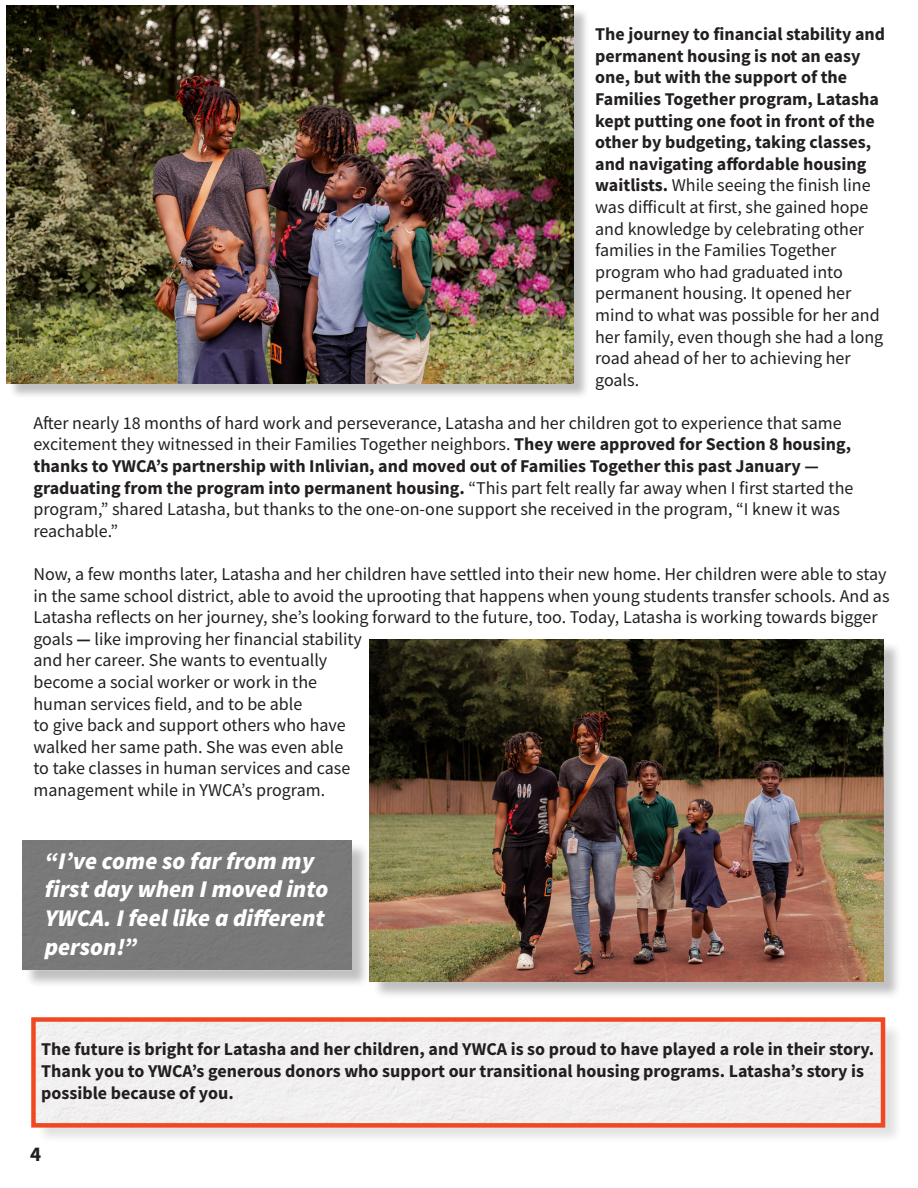
<style>
.page{position:relative;width:918px;height:1188px;background:#fff}
.page>*{position:absolute;margin:0;border:0;box-sizing:border-box;transform-origin:0 0}
.t1{font:italic 900 24px/28.8px "Source Sans Pro";color:#fff}
.t2{font:700 21px "Source Sans Pro";color:#231f20}
.t3{font:18px/21.6px "Source Sans Pro";color:#231f20}
.t4{font:700 18px/21.6px "Source Sans Pro";color:#231f20}
.s1{font-weight:700}
</style>
<div class="page">
<div style="left:36px;top:1022px;width:868px;height:122px;background:#231f20;opacity:.28"></div>
<div style="left:36px;top:1022px;width:844px;height:101px;background:#f1eff0"></div>
<div style="left:31px;top:1017px;width:854px;height:111px;border:4px solid #f04822"></div>
<div style="left:24px;top:842px;width:347px;height:147px;background:#231f20;opacity:.28"></div>
<div style="left:22px;top:840px;width:330px;height:130px;background:#79797a"></div>
<div style="left:8px;top:7px;width:581px;height:392px;background:#231f20;opacity:.28"></div>
<img style="left:6px;top:5px;width:567px;height:378px">
<div style="left:372px;top:641px;width:530px;height:359px;background:#231f20;opacity:.28"></div>
<img style="left:370px;top:639px;width:513px;height:342px">
<p class="t4" style="left:595px;top:23px;width:292px">The journey to financial stability and permanent housing is not an easy one, but with the support of the</p>
<p class="t4" style="left:595px;top:88px;width:285px">Families Together program, Latasha kept putting one foot in front of the other by budgeting, taking classes, and navigating affordable housing</p>
<p class="t3" style="left:595px;top:175px;width:277px"><span class="s1">waitlists.</span> While seeing the finish line was difficult at first, she gained hope and knowledge by celebrating other</p>
<p class="t3" style="left:595px;top:239px;width:243px">families in the Families Together</p>
<p class="t3" style="left:595px;top:261px;width:249px">program who had graduated into</p>
<p class="t3" style="left:595px;top:283px;width:290px">permanent housing. It opened her mind to what was possible for her and her family, even though she had a long road ahead of her to achieving her goals.</p>
<p class="t3" style="left:33px;top:412px;width:819px">After nearly 18 months of hard work and perseverance, Latasha and her children got to experience that same excitement they witnessed in their Families Together neighbors. <span class="s1">They were approved for Section 8 housing, thanks to YWCA’s partnership with Inlivian, and moved out of Families Together this past January —</span></p>
<p class="t3" style="left:33px;top:477px;width:821px"><span class="s1">graduating from the program into permanent housing.</span> “This part felt really far away when I first started the</p>
<p class="t3" style="left:33px;top:498px;width:808px">program,” shared Latasha, but thanks to the one-on-one support she received in the program, “I knew it was</p>
<p class="t3" style="left:33px;top:520px;width:86px">reachable.”</p>
<p class="t3" style="left:33px;top:563px;width:858px">Now, a few months later, Latasha and her children have settled into their new home. Her children were able to stay in the same school district, able to avoid the uprooting that happens when young students transfer schools. And as Latasha reflects on her journey, she’s looking forward to the future, too. Today, Latasha is working towards bigger goals <span class="s1">—</span> like improving her financial stability<br>and her career. She wants to eventually</p>
<p class="t3" style="left:33px;top:671px;width:285px">become a social worker or work in the</p>
<p class="t3" style="left:33px;top:693px;width:270px">human services field, and to be able</p>
<p class="t3" style="left:33px;top:714px;width:318px">to give back and support others who have walked her same path. She was even able to take classes in human services and case management while in YWCA’s program.</p>
<p class="t1" style="left:45px;top:846px;width:285px">“I’ve come so far from my first day when I moved into<br>YWCA. I feel like a different person!”</p>
<p class="t4" style="left:41px;top:1038px;width:834px">The future is bright for Latasha and her children, and YWCA is so proud to have played a role in their story.<br>Thank you to YWCA’s generous donors who support our transitional housing programs. Latasha’s story is possible because of you.</p>
<p class="t2" style="left:30px;top:1140px;width:13px">4</p>
</div>
